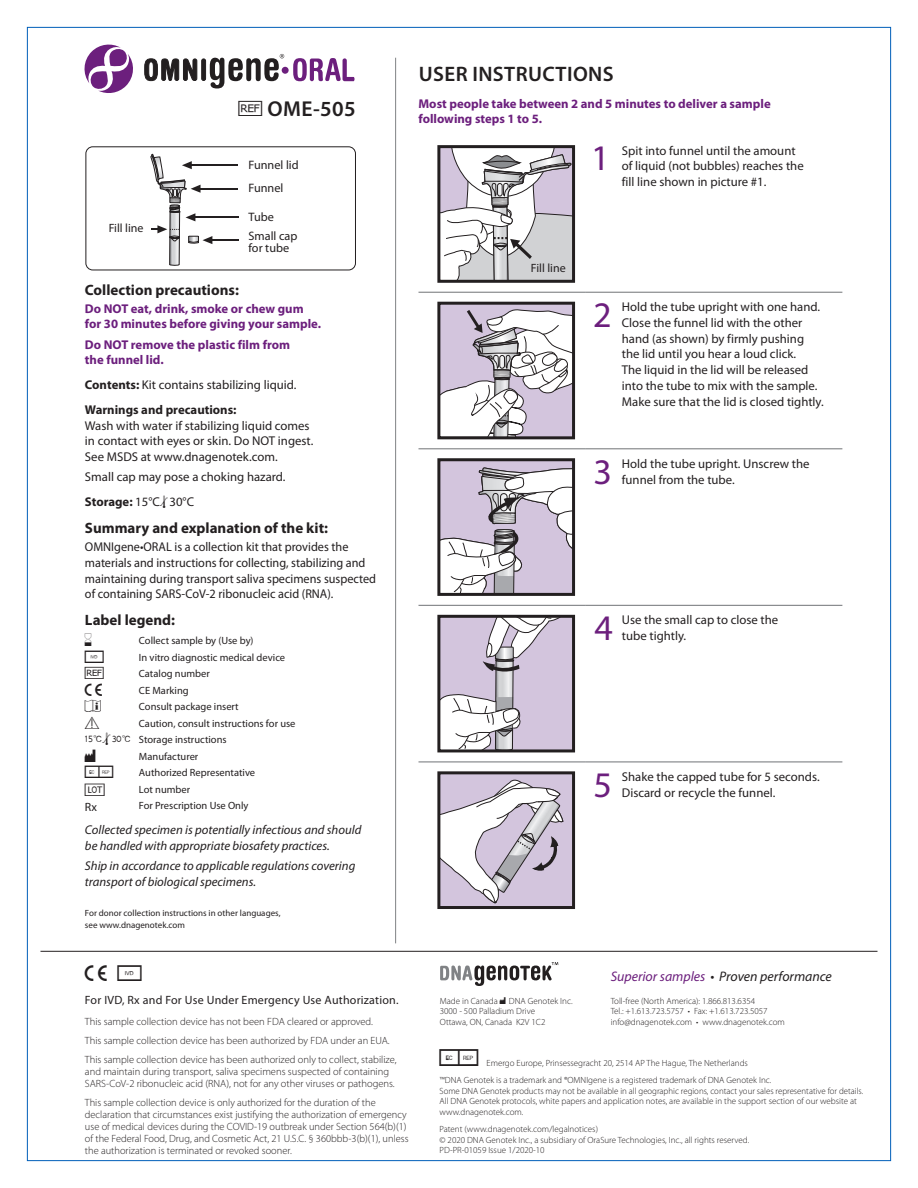
<style>
.page{position:relative;width:918px;height:1188px;background:#fff}
.page>*{position:absolute;margin:0;border:0;box-sizing:border-box;transform-origin:0 0}
.t1{font:36.15px "Myriad Pro";color:#6c1f7d}
.t2{font:22.5px "MDD EN980";color:#231f20}
.t3{font:600 21.6px "Myriad Pro";letter-spacing:.02em;color:#231f20}
.t4{font:600 21px "Myriad Pro";letter-spacing:.02em;color:#231f20}
.t5{font:21px "MDD EN980";color:#231f20}
.t6{font:16.5px "MDD EN980";color:#231f20}
.t7{font:700 15px "Myriad Pro";color:#231f20}
.t8{font:italic 13.8px "Myriad Pro";color:#231f20}
.t9{font:12.75px/15.8px "Myriad Pro";color:#231f20}
.t10{font:12.75px/15.8px "Myriad Pro";color:#231f20;scale:.96 1}
.t11{font:700 12.75px/15.8px "Myriad Pro";color:#6c1f7d}
.t12{font:italic 12.75px/15.8px "Myriad Pro";color:#231f20}
.t13{font:700 12.75px/24.8px "Myriad Pro";color:#231f20}
.t14{font:12.3px/23.2px "Myriad Pro";color:#231f20}
.t15{font:12px "Myriad Pro";letter-spacing:.02em;color:#231f20}
.t16{font:12px "Myriad Pro";color:#231f20}
.t17{font:300 10.5px/12px "Myriad Pro";color:#231f20}
.t18{font:10.5px/16.5px "Myriad Pro";color:#231f20}
.t19{font:300 9px/10.5px "Myriad Pro";color:#231f20}
.t20{font:9px/12px "Myriad Pro";color:#231f20}
.s1{font-family:"MDD EN980";font-weight:400;font-size:20.55px}
.s2{font-weight:400}
.s3{font-weight:700}
.s4{font-family:"MDD EN980";font-size:16.5px}
.s5{color:#6c1f7d}
.s6{font-family:"MDD EN980";font-weight:400}
</style>
<div class="page">
<svg style="left:84px;top:44px;width:49px;height:49px"></svg>
<div style="left:282px;top:67px;width:7px;height:7px;background:#6c1f7d;border-radius:50%"></div>
<svg style="left:144px;top:58px;width:54px;height:24px"></svg>
<hr style="left:202px;top:59px;width:4px;height:22px;background:#231f20;border-radius:2px">
<div style="left:201px;top:58px;width:5px;height:23px;border:1px solid #231f20;border-radius:2px"></div>
<svg style="left:210px;top:54px;width:74px;height:35px"></svg>
<svg style="left:293px;top:58px;width:62px;height:23px"></svg>
<svg style="left:440px;top:962px;width:118px;height:24px"></svg>
<hr style="left:40px;top:951px;width:838px;height:1px;background:#231f20">
<hr style="left:395px;top:58px;width:1px;height:885px;background:#808285">
<hr style="left:418px;top:292px;width:168px;height:1px;background:#808285">
<hr style="left:586px;top:292px;width:256px;height:1px;background:#808285">
<hr style="left:418px;top:448px;width:168px;height:1px;background:#808285">
<hr style="left:586px;top:448px;width:256px;height:1px;background:#808285">
<hr style="left:418px;top:605px;width:168px;height:1px;background:#808285">
<hr style="left:586px;top:605px;width:256px;height:1px;background:#808285">
<hr style="left:418px;top:761px;width:168px;height:1px;background:#808285">
<hr style="left:586px;top:761px;width:256px;height:1px;background:#808285">
<svg style="left:441px;top:149px;width:130px;height:130px"></svg>
<div style="left:437px;top:145px;width:138px;height:138px;border:3px solid #231f20"></div>
<div style="left:439px;top:303px;width:135px;height:135px;background:#d3c5dd"></div>
<svg style="left:441px;top:310px;width:130px;height:125px"></svg>
<div style="left:437px;top:302px;width:138px;height:137px;border:3px solid #231f20"></div>
<div style="left:439px;top:460px;width:135px;height:134px;background:#d3c5dd"></div>
<svg style="left:441px;top:467px;width:130px;height:125px"></svg>
<div style="left:437px;top:458px;width:138px;height:138px;border:3px solid #231f20"></div>
<div style="left:439px;top:616px;width:135px;height:135px;background:#d3c5dd"></div>
<svg style="left:441px;top:619px;width:117px;height:129px"></svg>
<div style="left:437px;top:615px;width:138px;height:137px;border:3px solid #231f20"></div>
<div style="left:439px;top:773px;width:135px;height:135px;background:#d3c5dd"></div>
<svg style="left:441px;top:779px;width:122px;height:125px"></svg>
<div style="left:437px;top:771px;width:138px;height:138px;border:3px solid #231f20"></div>
<svg style="left:151px;top:154px;width:87px;height:112px"></svg>
<hr style="left:192px;top:165px;width:46px;height:1px;background:#231f20">
<div style="left:86px;top:146px;width:270px;height:124px;border:1px solid #231f20;border-radius:7px"></div>
<p class="t16" style="left:109px;top:220px;width:36px">Fill line</p>
<p class="t3" style="left:239px;top:95px;width:119px"><span class="s1">h</span>OME-505</p>
<p class="t14" style="left:249px;top:153px;width:52px">Funnel lid<br>Funnel</p>
<p class="t14" style="left:249px;top:207px;width:50px;line-height:19px">Tube<br>Small cap</p>
<p class="t14" style="left:249px;top:236px;width:42px">for tube</p>
<p class="t7" style="left:85px;top:280px;width:155px">Collection precautions:</p>
<p class="t11" style="left:85px;top:300px;width:238px">Do NOT eat, drink, smoke or chew gum for 30 minutes before giving your sample.</p>
<p class="t11" style="left:85px;top:336px;width:207px">Do NOT remove the plastic film from the funnel lid.</p>
<p class="t13" style="left:85px;top:372px;width:213px">Contents: <span class="s2">Kit contains stabilizing liquid.<br></span>Warnings and precautions:</p>
<p class="t9" style="left:85px;top:417px;width:230px">Wash with water if stabilizing liquid comes in contact with eyes or skin. Do NOT ingest.<br>See MSDS at www.dnagenotek.com.</p>
<p class="t9" style="left:85px;top:464px;width:202px;line-height:24.8px">Small cap may pose a choking hazard.<br><span class="s3">Storage:</span> 15°C<span class="s4">l</span>30°C</p>
<p class="t7" style="left:85px;top:518px;width:245px">Summary and explanation of the kit:</p>
<p class="t10" style="left:85px;top:539px;width:305px">OMNIgene•ORAL is a collection kit that provides the materials and instructions for collecting, stabilizing and maintaining during transport saliva specimens suspected of containing SARS-CoV-2 ribonucleic acid (RNA).</p>
<p class="t7" style="left:85px;top:610px;width:92px">Label legend:</p>
<p class="t6" style="left:85px;top:634px;width:10px">H</p>
<p class="t18" style="left:139px;top:632px;width:116px">Collect sample by (Use by)</p>
<p class="t6" style="left:85px;top:650px;width:25px">V</p>
<p class="t18" style="left:139px;top:649px;width:148px">In vitro diagnostic medical device</p>
<p class="t6" style="left:85px;top:667px;width:25px">h</p>
<p class="t18" style="left:139px;top:665px;width:72px">Catalog number</p>
<p class="t6" style="left:85px;top:683px;width:23px">C</p>
<p class="t18" style="left:139px;top:682px;width:51px">CE Marking</p>
<p class="t6" style="left:85px;top:700px;width:21px">i</p>
<p class="t18" style="left:139px;top:698px;width:101px">Consult package insert</p>
<p class="t6" style="left:85px;top:716px;width:19px">Y</p>
<p class="t18" style="left:85px;top:715px;width:212px;text-indent:54px">Caution, consult instructions for use<br><span class="s4">15:l30:</span> Storage instructions</p>
<p class="t6" style="left:85px;top:749px;width:14px">M</p>
<p class="t18" style="left:85px;top:748px;width:172px;text-align:center">Manufacturer<br><span class="s4">P</span> Authorized Representative</p>
<p class="t6" style="left:85px;top:783px;width:26px">g</p>
<p class="t18" style="left:139px;top:781px;width:53px">Lot number</p>
<p class="t15" style="left:85px;top:799px;width:14px">Rx</p>
<p class="t18" style="left:139px;top:797px;width:111px">For Prescription Use Only</p>
<p class="t12" style="left:85px;top:821px;width:278px">Collected specimen is potentially infectious and should be handled with appropriate biosafety practices.</p>
<p class="t12" style="left:85px;top:857px;width:272px">Ship in accordance to applicable regulations covering transport of biological specimens.</p>
<p class="t20" style="left:85px;top:906px;width:197px">For donor collection instructions in other languages, see www.dnagenotek.com</p>
<p class="t4" style="left:419px;top:61px;width:197px">USER INSTRUCTIONS</p>
<p class="t11" style="left:418px;top:95px;width:354px">Most people take between 2 and 5 minutes to deliver a sample following steps 1 to 5.</p>
<p class="t1" style="left:591px;top:136px;width:20px">1</p>
<p class="t9" style="left:622px;top:142px;width:183px">Spit into funnel until the amount of liquid (not bubbles) reaches the fill line shown in picture #1.</p>
<p class="t16" style="left:531px;top:260px;width:36px">Fill line</p>
<p class="t1" style="left:593px;top:293px;width:20px">2</p>
<p class="t9" style="left:622px;top:299px;width:203px">Hold the tube upright with one hand.<br>Close the funnel lid with the other hand (as shown) by firmly pushing the lid until you hear a loud click.<br>The liquid in the lid will be released into the tube to mix with the sample.<br>Make sure that the lid is closed tightly.</p>
<p class="t1" style="left:593px;top:449px;width:20px">3</p>
<p class="t9" style="left:622px;top:455px;width:189px">Hold the tube upright. Unscrew the funnel from the tube.</p>
<p class="t1" style="left:594px;top:606px;width:20px">4</p>
<p class="t9" style="left:622px;top:612px;width:158px">Use the small cap to close the tube tightly.</p>
<p class="t1" style="left:593px;top:762px;width:20px">5</p>
<p class="t9" style="left:622px;top:769px;width:199px">Shake the capped tube for 5 seconds.<br>Discard or recycle the funnel.</p>
<p class="t5" style="left:85px;top:965px;width:63px">CV</p>
<p class="t15" style="left:85px;top:993px;width:315px">For IVD, Rx and For Use Under Emergency Use Authorization.</p>
<p class="t17" style="left:85px;top:1013px;width:313px;line-height:18.8px">This sample collection device has not been FDA cleared or approved.<br>This sample collection device has been authorized by FDA under an EUA.<br>This sample collection device has been authorized only to collect, stabilize,</p>
<p class="t17" style="left:85px;top:1065px;width:311px">and maintain during transport, saliva specimens suspected of containing<br>SARS-CoV-2 ribonucleic acid (RNA), not for any other viruses or pathogens.</p>
<p class="t17" style="left:85px;top:1096px;width:325px">This sample collection device is only authorized for the duration of the declaration that circumstances exist justifying the authorization of emergency use of medical devices during the COVID-19 outbreak under Section 564(b)(1) of the Federal Food, Drug, and Cosmetic Act, 21 U.S.C. § 360bbb-3(b)(1), unless the authorization is terminated or revoked sooner.</p>
<p class="t8" style="left:611px;top:968px;width:223px"><span class="s5">Superior samples</span> • Proven performance</p>
<p class="t19" style="left:440px;top:995px;width:134px">Made in Canada <span class="s6">M</span> DNA Genotek Inc.<br>3000 - 500 Palladium Drive<br>Ottawa, ON, Canada K2V 1C2</p>
<p class="t19" style="left:611px;top:995px;width:176px">Toll-free (North America): 1.866.813.6354<br>Tel.: +1.613.723.5757 • Fax: +1.613.723.5057 info@dnagenotek.com • www.dnagenotek.com</p>
<p class="t2" style="left:440px;top:1049px;width:48px">P</p>
<p class="t19" style="left:440px;top:1054px;width:333px;line-height:17.2px;text-indent:47px">Emergo Europe, Prinsessegracht 20, 2514 AP The Hague, The Netherlands ™DNA Genotek is a trademark and ®OMNIgene is a registered trademark of DNA Genotek Inc.</p>
<p class="t19" style="left:440px;top:1086px;width:425px">Some DNA Genotek products may not be available in all geographic regions, contact your sales representative for details.<br>All DNA Genotek protocols, white papers and application notes, are available in the support section of our website at www.dnagenotek.com.</p>
<p class="t19" style="left:440px;top:1124px;width:311px">Patent (www.dnagenotek.com/legalnotices)<br>© 2020 DNA Genotek Inc., a subsidiary of OraSure Technologies, Inc., all rights reserved.<br>PD-PR-01059 Issue 1/2020-10</p>
</div>
